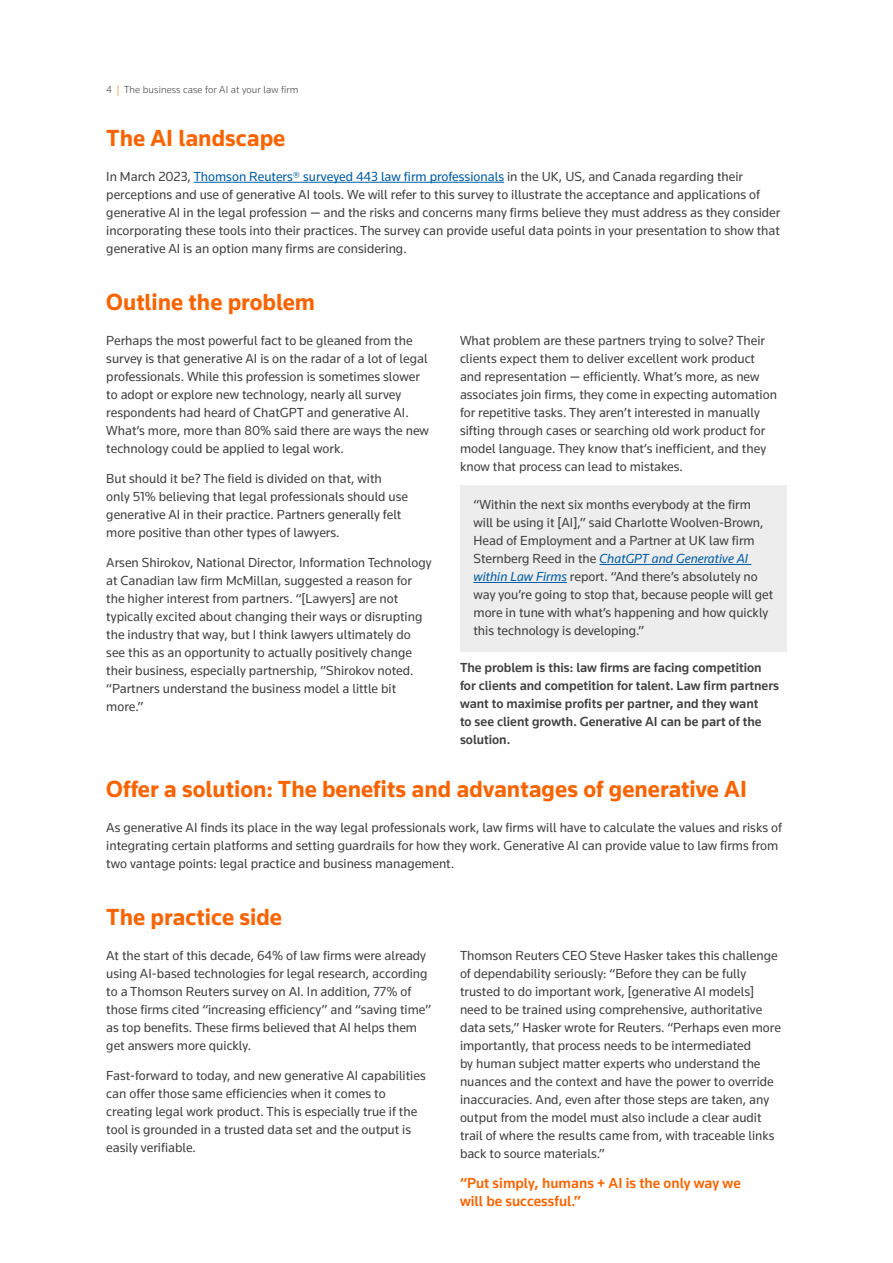
<style>
.page{position:relative;width:893px;height:1263px;background:#fff}
.page>*{position:absolute;margin:0;border:0;box-sizing:border-box;transform-origin:0 0}
.t1{font:700 24px "Knowledge 2017";color:#fa6400}
.t2{font:500 15px/18px "Knowledge 2017";color:#fa6400}
.t3{font:13.5px/18px "Knowledge 2017";color:#404040}
.t4{font:500 13.5px/18px "Knowledge 2017";color:#404040}
.t5{font:300 10.5px "Knowledge 2017";letter-spacing:.01em;color:#404040}
.s1{color:#fa6400}
.s2{color:#005da2}
.s3{font-style:italic;color:#005da2}
</style>
<div class="page">
<div style="left:460px;top:485px;width:327px;height:167px;background:#ededed"></div>
<hr style="left:599px;top:564px;width:152px;height:1px;background:#005da2">
<hr style="left:473px;top:582px;width:94px;height:1px;background:#005da2">
<hr style="left:194px;top:182px;width:310px;height:1px;background:#005da2">
<p class="t5" style="left:106px;top:83px;width:194px">4 <span class="s1">|</span> The business case for AI at your law firm</p>
<h1 class="t1" style="left:106px;top:123px;width:181px">The AI landscape</h1>
<p class="t3" style="left:106px;top:167px;width:676px">In March 2023, <span class="s2">Thomson Reuters® surveyed 443 law firm professionals</span> in the UK, US, and Canada regarding their perceptions and use of generative AI tools. We will refer to this survey to illustrate the acceptance and applications of generative AI in the legal profession — and the risks and concerns many firms believe they must address as they consider incorporating these tools into their practices. The survey can provide useful data points in your presentation to show that generative AI is an option many firms are considering.</p>
<h1 class="t1" style="left:106px;top:287px;width:210px">Outline the problem</h1>
<p class="t3" style="left:106px;top:331px;width:324px">Perhaps the most powerful fact to be gleaned from the survey is that generative AI is on the radar of a lot of legal professionals. While this profession is sometimes slower to adopt or explore new technology, nearly all survey respondents had heard of ChatGPT and generative AI.<br>What’s more, more than 80% said there are ways the new technology could be applied to legal work.</p>
<p class="t3" style="left:106px;top:469px;width:303px">But should it be? The field is divided on that, with only 51% believing that legal professionals should use generative AI in their practice. Partners generally felt more positive than other types of lawyers.</p>
<p class="t3" style="left:106px;top:553px;width:327px">Arsen Shirokov, National Director, Information Technology at Canadian law firm McMillan, suggested a reason for the higher interest from partners. “[Lawyers] are not typically excited about changing their ways or disrupting the industry that way, but I think lawyers ultimately do see this as an opportunity to actually positively change their business, especially partnership, ”Shirokov noted. “Partners understand the business model a little bit more.”</p>
<p class="t3" style="left:460px;top:331px;width:318px">What problem are these partners trying to solve? Their clients expect them to deliver excellent work product and representation — efficiently. What’s more, as new associates join firms, they come in expecting automation for repetitive tasks. They aren’t interested in manually sifting through cases or searching old work product for model language. They know that’s inefficient, and they know that process can lead to mistakes.</p>
<p class="t3" style="left:473px;top:496px;width:301px">“Within the next six months everybody at the firm will be using it [AI],” said Charlotte Woolven-Brown, Head of Employment and a Partner at UK law firm Sternberg Reed in the <span class="s3">ChatGPT and Generative AI within Law Firms</span> report. “And there’s absolutely no way you’re going to stop that, because people will get more in tune with what’s happening and how quickly this technology is developing.”</p>
<p class="t4" style="left:460px;top:658px;width:320px">The problem is this: law firms are facing competition for clients and competition for talent. Law firm partners want to maximise profits per partner, and they want<br>to see client growth. Generative AI can be part of the solution.</p>
<h1 class="t1" style="left:106px;top:774px;width:642px">Offer a solution: The benefits and advantages of generative AI</h1>
<p class="t3" style="left:106px;top:818px;width:677px">As generative AI finds its place in the way legal professionals work, law firms will have to calculate the values and risks of integrating certain platforms and setting guardrails for how they work. Generative AI can provide value to law firms from two vantage points: legal practice and business management.</p>
<h1 class="t1" style="left:106px;top:903px;width:177px">The practice side</h1>
<p class="t3" style="left:106px;top:947px;width:326px">At the start of this decade, 64% of law firms were already using AI-based technologies for legal research, according to a Thomson Reuters survey on AI. In addition, 77% of those firms cited “increasing efficiency” and “saving time” as top benefits. These firms believed that AI helps them get answers more quickly.</p>
<p class="t3" style="left:106px;top:1067px;width:321px">Fast-forward to today, and new generative AI capabilities can offer those same efficiencies when it comes to creating legal work product. This is especially true if the tool is grounded in a trusted data set and the output is easily verifiable.</p>
<p class="t3" style="left:460px;top:947px;width:322px">Thomson Reuters CEO Steve Hasker takes this challenge of dependability seriously: “Before they can be fully trusted to do important work, [generative AI models] need to be trained using comprehensive, authoritative data sets,” Hasker wrote for Reuters. “Perhaps even more importantly, that process needs to be intermediated<br>by human subject matter experts who understand the nuances and the context and have the power to override inaccuracies. And, even after those steps are taken, any output from the model must also include a clear audit trail of where the results came from, with traceable links back to source materials.”</p>
<p class="t2" style="left:460px;top:1174px;width:282px">“Put simply, humans + AI is the only way we will be successful.”</p>
</div>
